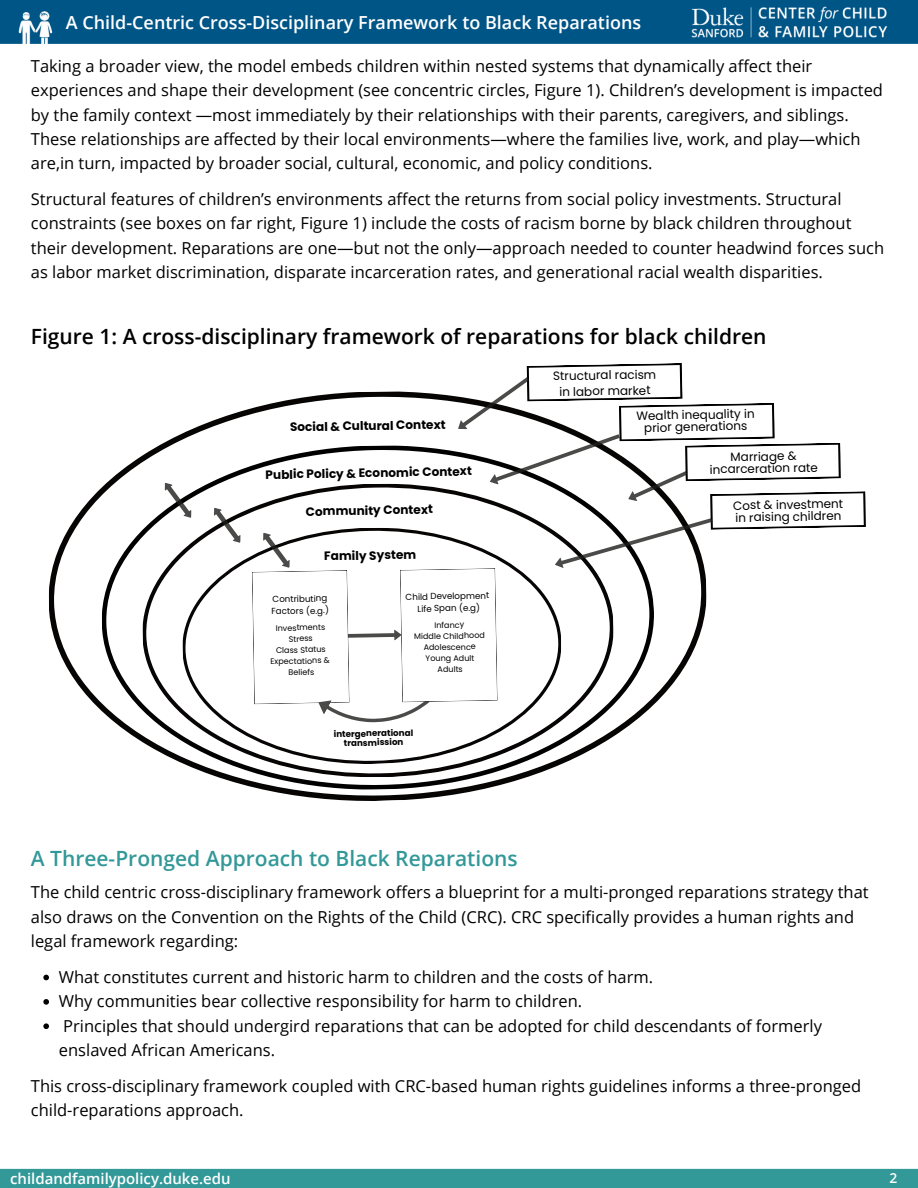
<style>
.page{position:relative;width:918px;height:1188px;background:#fff}
.page>*{position:absolute;margin:0;border:0;box-sizing:border-box;transform-origin:0 0}
.t1{font:600 21px "Open Sans";color:#000}
.t2{font:600 21px "Open Sans";color:#339898}
.t3{font:600 18px "Open Sans";color:#fff}
.t4{font:16.5px/24.5px "Open Sans";color:#000}
.t5{font:600 15px "Open Sans";color:#fff}
.t6{font:600 13.8px "Open Sans";color:#fff}
.t7{font:700 12.15px "Poppins";color:#000}
.t8{font:12px/12px "Poppins";color:#000;text-align:center}
.t9{font:8.7px "Poppins";color:#000}
.t10{font:700 8.7px "Poppins";color:#000}
.t11{font:8.1px "Poppins";color:#000}
</style>
<div class="page">
<div style="left:0;top:1169px;width:918px;height:19px;background:#339898"></div>
<div style="left:0;top:0;width:918px;height:44px;background:#005587"></div>
<img style="left:623px;top:6px;width:295px;height:38px">
<svg style="left:43px;top:975px;width:6px;height:5px"></svg>
<svg style="left:43px;top:999px;width:6px;height:6px"></svg>
<svg style="left:43px;top:1023px;width:6px;height:6px"></svg>
<img style="left:18px;top:12px;width:35px;height:31px">
<svg style="left:48px;top:408px;width:403px;height:393px"></svg>
<svg style="left:99px;top:440px;width:530px;height:355px"></svg>
<svg style="left:140px;top:479px;width:476px;height:303px"></svg>
<svg style="left:180px;top:524px;width:384px;height:243px"></svg>
<svg style="left:210px;top:505px;width:34px;height:41px"></svg>
<svg style="left:161px;top:480px;width:34px;height:41px"></svg>
<svg style="left:252px;top:363px;width:614px;height:363px"></svg>
<h5 class="t3" style="left:66px;top:10px;width:577px">A Child-Centric Cross-Disciplinary Framework to Black Reparations</h5>
<p class="t4" style="left:31px;top:53px;width:854px">Taking a broader view, the model embeds children within nested systems that dynamically affect their experiences and shape their development (see concentric circles, Figure 1). Children’s development is impacted by the family context —most immediately by their relationships with their parents, caregivers, and siblings.<br>These relationships are affected by their local environments—where the families live, work, and play—which are,in turn, impacted by broader social, cultural, economic, and policy conditions.</p>
<h5 class="t4" style="left:31px;top:186px;width:855px">Structural features of children’s environments affect the returns from social policy investments. Structural constraints (see boxes on far right, Figure 1) include the costs of racism borne by black children throughout their development. Reparations are one—but not the only—approach needed to counter headwind forces such as labor market discrimination, disparate incarceration rates, and generational racial wealth disparities.</h5>
<p class="t1" style="left:31px;top:321px;width:737px">Figure 1: A cross-disciplinary framework of reparations for black children</p>
<p class="t7" style="left:290px;top:419px;width:157px;rotate:-1deg">Social &amp; Cultural Context</p>
<p class="t7" style="left:265px;top:466px;width:208px;rotate:-1deg">Public Policy &amp; Economic Context</p>
<p class="t7" style="left:306px;top:503px;width:129px;rotate:-1deg">Community Context</p>
<p class="t7" style="left:324px;top:548px;width:94px;rotate:-1deg">Family System</p>
<p class="t9" style="left:272px;top:593px;width:56px;rotate:-1deg">Contributing</p>
<p class="t9" style="left:271px;top:605px;width:59px;rotate:-1deg">Factors (e.g.)</p>
<p class="t11" style="left:276px;top:622px;width:51px;rotate:-1deg">Investments</p>
<p class="t11" style="left:289px;top:633px;width:26px;rotate:-1deg">Stress</p>
<h5 class="t11" style="left:276px;top:644px;width:51px;rotate:-1deg">Class Status</h5>
<p class="t11" style="left:270px;top:656px;width:61px;rotate:-1deg">Expectations &amp;</p>
<p class="t11" style="left:288px;top:666px;width:27px;rotate:-1deg">Beliefs</p>
<p class="t9" style="left:405px;top:591px;width:85px;rotate:-1deg">Child Development</p>
<p class="t9" style="left:417px;top:603px;width:64px;rotate:-1deg">Life Span (e.g)</p>
<p class="t11" style="left:434px;top:619px;width:31px;rotate:-1deg">Infancy</p>
<p class="t11" style="left:414px;top:631px;width:72px;rotate:-1deg">Middle Childhood</p>
<p class="t11" style="left:424px;top:642px;width:54px;rotate:-1deg">Adolescence</p>
<p class="t11" style="left:425px;top:653px;width:50px;rotate:-1deg">Young Adult</p>
<p class="t11" style="left:437px;top:664px;width:27px;rotate:-1deg">Adults</p>
<p class="t10" style="left:334px;top:728px;width:81px;rotate:-1deg">intergenerational</p>
<p class="t10" style="left:344px;top:737px;width:61px;rotate:-1deg">transmission</p>
<p class="t8" style="left:553px;top:368px;width:105px;line-height:16px;rotate:-1deg">Structural racism in labor market</p>
<p class="t8" style="left:636px;top:410px;width:120px;rotate:-1deg">Wealth inequality in prior generations</p>
<h5 class="t8" style="left:709px;top:451px;width:110px;rotate:-1deg">Marriage &amp; incarceration rate</h5>
<p class="t8" style="left:733px;top:500px;width:112px;text-align:left;rotate:-1deg">Cost &amp; investment in raising children</p>
<h1 class="t2" style="left:31px;top:843px;width:488px">A Three-Pronged Approach to Black Reparations</h1>
<p class="t4" style="left:31px;top:880px;width:839px">The child centric cross-disciplinary framework offers a blueprint for a multi-pronged reparations strategy that also draws on the Convention on the Rights of the Child (CRC). CRC specifically provides a human rights and legal framework regarding:</p>
<p class="t4" style="left:59px;top:964px;width:596px">What constitutes current and historic harm to children and the costs of harm.</p>
<h2 class="t4" style="left:59px;top:989px;width:525px">Why communities bear collective responsibility for harm to children.</h2>
<h3 class="t4" style="left:59px;top:1013px;width:765px">Principles that should undergird reparations that can be adopted for child descendants of formerly enslaved African Americans.</h3>
<h3 class="t4" style="left:31px;top:1073px;width:832px">This cross-disciplinary framework coupled with CRC-based human rights guidelines informs a three-pronged child-reparations approach.</h3>
<p class="t5" style="left:10px;top:1168px;width:222px">childandfamilypolicy.duke.edu</p>
<h6 class="t6" style="left:890px;top:1168px;width:9px">2</h6>
</div>
